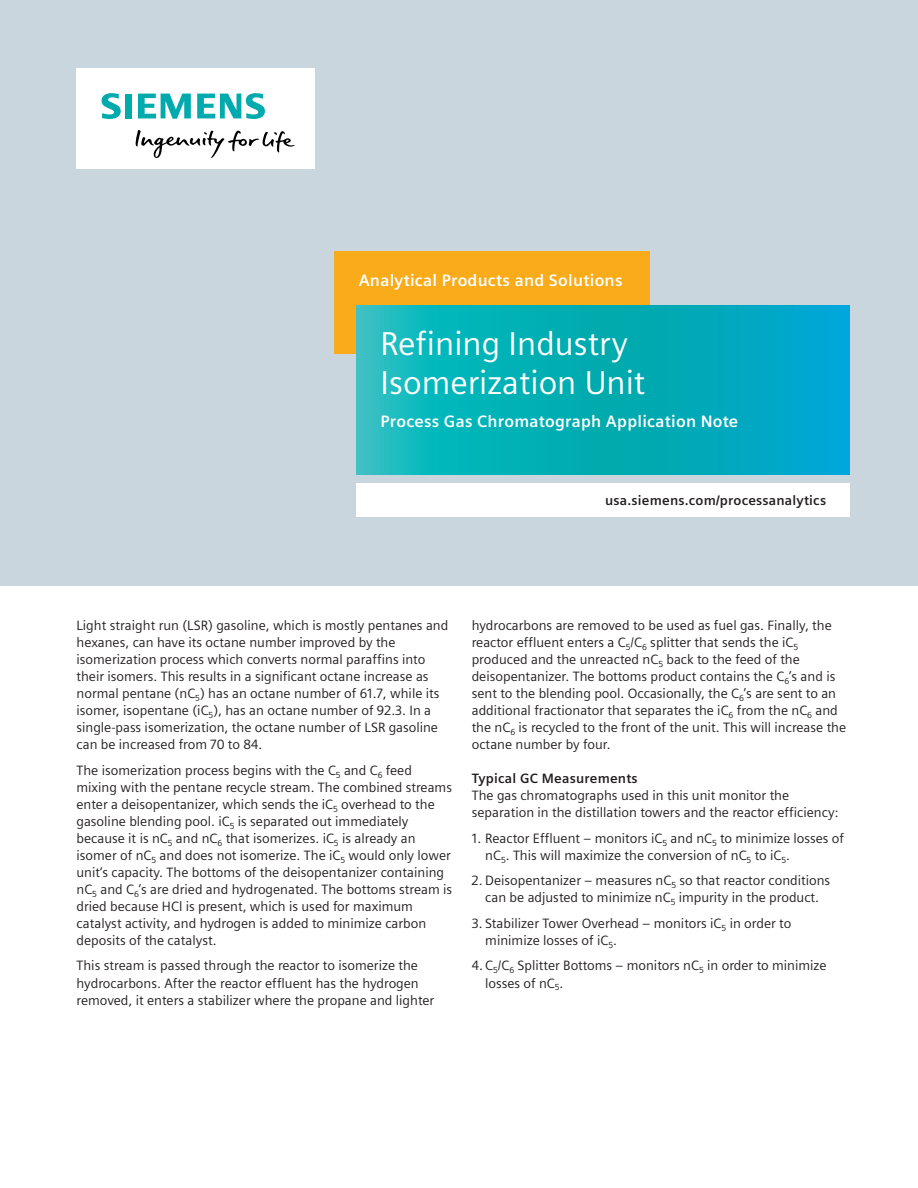
<style>
.page{position:relative;width:918px;height:1188px;background:#fff}
.page>*{position:absolute;margin:0;border:0;box-sizing:border-box;transform-origin:0 0}
._01__Headline__22pt{font:33px/39.6px "Siemens Sans";color:#fff}
._01__Headline__22pt-2{font:700 16.5px "Siemens Sans";letter-spacing:.015em;color:#fff}
._04__Additional_Pane{font:700 16.5px "Siemens Sans";letter-spacing:.015em;color:#fff}
._03__Body_text__9pt{font:13.5px/17px "Siemens Sans";color:#231f20}
._03__URL__9pt{font:700 13.5px "Siemens Sans";letter-spacing:.015em;color:#231f20}
._03__Body_text_headl{font:700 13.5px "Siemens Sans";letter-spacing:.015em;color:#231f20}
</style>
<div class="page">
<div style="left:0;top:0;width:918px;height:585px;background:#c9d6de"></div>
<div style="left:77px;top:68px;width:238px;height:101px;background:#fff"></div>
<svg style="left:135px;top:130px;width:160px;height:28px"></svg>
<svg style="left:102px;top:93px;width:30px;height:26px"></svg>
<svg style="left:138px;top:94px;width:53px;height:25px"></svg>
<svg style="left:197px;top:93px;width:68px;height:26px"></svg>
<div style="left:357px;top:484px;width:493px;height:33px;background:#fff"></div>
<div style="left:335px;top:251px;width:315px;height:103px;background:#faab1a"></div>
<svg style="left:357px;top:305px;width:493px;height:170px;background:#05aebc"></svg>
<p class="_04__Additional_Pane" style="left:359px;top:271px;width:265px">Analytical Products and Solutions</p>
<p class="_01__Headline__22pt" style="left:381px;top:324px;width:266px">Refining Industry<br>Isomerization Unit</p>
<p class="_01__Headline__22pt-2" style="left:381px;top:412px;width:359px">Process Gas Chromatograph Application Note</p>
<p class="_03__URL__9pt" style="left:605px;top:493px;width:223px">usa.siemens.com/processanalytics</p>
<p class="_03__Body_text__9pt" style="left:77px;top:617px;width:373px">Light straight run (LSR) gasoline, which is mostly pentanes and hexanes, can have its octane number improved by the isomerization process which converts normal paraffins into their isomers. This results in a significant octane increase as normal pentane (nC<sub>5</sub>) has an octane number of 61.7, while its isomer, isopentane (iC<sub>5</sub>), has an octane number of 92.3. In a single-pass isomerization, the octane number of LSR gasoline can be increased from 70 to 84.</p>
<p class="_03__Body_text__9pt" style="left:77px;top:762px;width:377px">The isomerization process begins with the C<sub>5</sub> and C<sub>6</sub> feed mixing with the pentane recycle stream. The combined streams enter a deisopentanizer, which sends the iC<sub>5</sub> overhead to the gasoline blending pool. iC<sub>5</sub> is separated out immediately because it is nC<sub>5</sub> and nC<sub>6</sub> that isomerizes. iC<sub>5</sub> is already an isomer of nC<sub>5</sub> and does not isomerize. The iC<sub>5</sub> would only lower unit‘s capacity. The bottoms of the deisopentanizer containing nC<sub>5</sub> and C<sub>6</sub>’s are dried and hydrogenated. The bottoms stream is dried because HCl is present, which is used for maximum catalyst activity, and hydrogen is added to minimize carbon deposits of the catalyst.</p>
<p class="_03__Body_text__9pt" style="left:77px;top:957px;width:359px">This stream is passed through the reactor to isomerize the hydrocarbons. After the reactor effluent has the hydrogen removed, it enters a stabilizer where the propane and lighter</p>
<p class="_03__Body_text__9pt" style="left:472px;top:617px;width:376px">hydrocarbons are removed to be used as fuel gas. Finally, the reactor effluent enters a C<sub>5</sub>/C<sub>6</sub> splitter that sends the iC<sub>5 </sub>produced and the unreacted nC<sub>5</sub> back to the feed of the deisopentanizer. The bottoms product contains the C<sub>6</sub>’s and is sent to the blending pool. Occasionally, the C<sub>6</sub>’s are sent to an additional fractionator that separates the iC<sub>6</sub> from the nC<sub>6</sub> and the nC<sub>6</sub> is recycled to the front of the unit. This will increase the octane number by four.</p>
<p class="_03__Body_text_headl" style="left:472px;top:771px;width:168px">Typical GC Measurements</p>
<p class="_03__Body_text__9pt" style="left:472px;top:787px;width:368px">The gas chromatographs used in this unit monitor the separation in the distillation towers and the reactor efficiency:</p>
<p class="_03__Body_text__9pt" style="left:485px;top:830px;width:360px;text-indent:-14px">1. Reactor Effluent – monitors iC<sub>5</sub> and nC<sub>5</sub> to minimize losses of nC<sub>5</sub>. This will maximize the conversion of nC<sub>5</sub> to iC<sub>5</sub>.</p>
<p class="_03__Body_text__9pt" style="left:472px;top:872px;width:360px;text-align:center">2. Deisopentanizer – measures nC<sub>5</sub> so that reactor conditions can be adjusted to minimize nC<sub>5</sub> impurity in the product.</p>
<p class="_03__Body_text__9pt" style="left:485px;top:915px;width:308px;text-indent:-14px">3. Stabilizer Tower Overhead – monitors iC<sub>5</sub> in order to minimize losses of iC<sub>5</sub>.</p>
<p class="_03__Body_text__9pt" style="left:485px;top:957px;width:343px;text-indent:-14px">4. C<sub>5</sub>/C<sub>6</sub> Splitter Bottoms – monitors nC<sub>5</sub> in order to minimize losses of nC<sub>5</sub>.</p>
</div>
